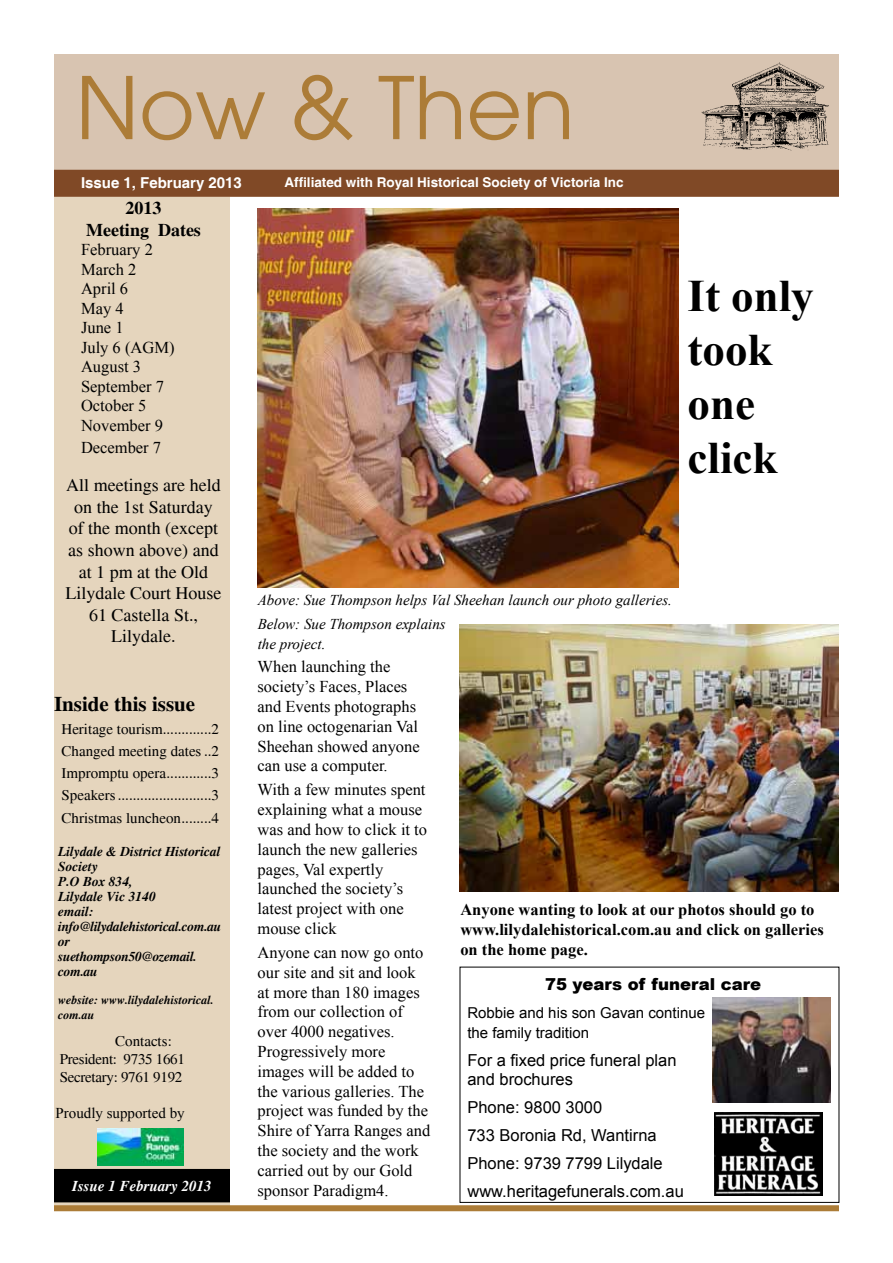
<style>
.page{position:relative;width:893px;height:1263px;background:#fff}
.page>*{position:absolute;margin:0;border:0;box-sizing:border-box;transform-origin:0 0}
.t1{font:85.5px "Avant Garde";color:#ac7c37}
.t2{font:700 45px/54px "Times New Roman";color:#000}
.t3{font:700 21px "Times";color:#000}
.t4{font:18px/21.6px "Times";color:#000;text-align:center}
.t5{font:700 18px/21.6px "Times";color:#000;text-align:center}
.t6{font:16.5px/19.8px "Times New Roman";color:#000}
.t7{font:16.5px/28px "Arial";color:#000}
.t8{font:700 16.5px/19.8px "Times New Roman";color:#000}
.t9{font:900 16.5px "Arial";color:#000}
.t10{font:15px/22.2px "Times";color:#000;text-align:justify}
.t11{font:italic 15px/23.7px "Times New Roman";color:#000}
.t12{font:15px/19.5px "Arial";color:#000}
.t13{font:15px/18px "Times";letter-spacing:-.02em;color:#000}
.t14{font:700 15px "Helvetica";color:#fff}
.t15{font:italic 700 15px "Times";color:#fff}
.t16{font:15px "Times New Roman";color:#000}
.t17{font:italic 700 13.5px/15px "Times";color:#000}
.t18{font:700 13.5px "Helvetica";color:#fff}
.t19{font:italic 700 12px/15px "Times";color:#000}
</style>
<div class="page">
<div style="left:54px;top:54px;width:176px;height:1153px;background:#e5d5bd"></div>
<div style="left:54px;top:1205px;width:785px;height:6px;background:#ac7c37"></div>
<div style="left:55px;top:1170px;width:174px;height:32px;background:#000"></div>
<div style="left:54px;top:1169px;width:176px;height:33px;border:2px solid #000"></div>
<div style="left:54px;top:54px;width:785px;height:143px;background:#d8c4b1"></div>
<div style="left:54px;top:170px;width:785px;height:27px;background:#804926;border:2px solid #804926"></div>
<img style="left:98px;top:1128px;width:85px;height:38px">
<img style="left:702px;top:62px;width:127px;height:89px">
<div style="left:460px;top:967px;width:379px;height:236px;border:1px solid #000"></div>
<img style="left:712px;top:998px;width:118px;height:105px">
<img style="left:714px;top:1113px;width:109px;height:82px">
<img style="left:258px;top:208px;width:421px;height:379px">
<img style="left:460px;top:624px;width:379px;height:267px">
<h1 class="t1" style="left:76px;top:57px;width:500px">Now &amp; Then</h1>
<p class="t14" style="left:81px;top:174px;width:162px">Issue 1, February 2013</p>
<p class="t18" style="left:284px;top:174px;width:341px">Affiliated with Royal Historical Society of Victoria Inc</p>
<p class="t5" style="left:86px;top:198px;width:116px">2013<br>Meeting Dates</p>
<p class="t6" style="left:81px;top:240px;width:95px">February 2<br>March 2<br>April 6<br>May 4<br>June 1<br>July 6 (AGM)<br>August 3<br>September 7<br>October 5<br>November 9</p>
<p class="t6" style="left:81px;top:437px;width:82px">December 7</p>
<p class="t4" style="left:66px;top:474px;width:157px">All meetings are held on the 1st Saturday of the month (except as shown above) and at 1 pm at the Old<br>Lilydale Court House<br>61 Castella St.,<br>Lilydale.</p>
<p class="t11" style="left:258px;top:588px;width:416px">Above: Sue Thompson helps Val Sheehan launch our photo galleries.<br>Below: Sue Thompson explains</p>
<p class="t11" style="left:258px;top:631px;width:69px">the project.</p>
<h2 class="t2" style="left:687px;top:268px;width:128px">It only took one click</h2>
<p class="t3" style="left:54px;top:692px;width:143px">Inside this issue</p>
<p class="t10" style="left:62px;top:718px;width:159px">Heritage tourism.............2<br>Changed meeting dates ..2<br>Impromptu opera............3<br>Speakers.........................3<br>Christmas luncheon........4</p>
<p class="t17" style="left:58px;top:844px;width:165px">Lilydale &amp; District Historical<br>Society<br>P.O Box 834,<br>Lilydale Vic 3140<br>email: info@lilydalehistorical.com.au or<br>suethompson50@ozemail. com.au</p>
<p class="t19" style="left:58px;top:992px;width:157px">website: www.lilydalehistorical. com.au</p>
<p class="t13" style="left:60px;top:1032px;width:127px;text-indent:55px">Contacts:<br>President: 9735 1661<br>Secretary: 9761 9192</p>
<p class="t16" style="left:56px;top:1102px;width:131px">Proudly supported by</p>
<p class="t15" style="left:72px;top:1177px;width:141px">Issue 1 February 2013</p>
<p class="t6" style="left:258px;top:657px;width:164px">When launching the society’s Faces, Places and Events photographs on line octogenarian Val<br>Sheehan showed anyone can use a computer.</p>
<p class="t6" style="left:258px;top:780px;width:171px">With a few minutes spent explaining what a mouse was and how to click it to launch the new galleries pages, Val expertly launched the society’s latest project with one mouse click</p>
<p class="t6" style="left:258px;top:942px;width:174px">Anyone can now go onto our site and sit and look at more than 180 images from our collection of over 4000 negatives.<br>Progressively more images will be added to the various galleries. The project was funded by the<br>Shire of Yarra Ranges and the society and the work carried out by our Gold sponsor Paradigm4.</p>
<p class="t8" style="left:460px;top:899px;width:365px">Anyone wanting to look at our photos should go to www.lilydalehistorical.com.au and click on galleries on the home page.</p>
<p class="t9" style="left:545px;top:972px;width:218px">75 years of funeral care</p>
<p class="t12" style="left:467px;top:1003px;width:239px">Robbie and his son Gavan continue the family tradition</p>
<p class="t7" style="left:467px;top:1050px;width:211px;line-height:19.5px">For a fixed price funeral plan and brochures</p>
<p class="t7" style="left:467px;top:1094px;width:218px">Phone: 9800 3000<br>733 Boronia Rd, Wantirna<br>Phone: 9739 7799 Lilydale www.heritagefunerals.com.au</p>
</div>
